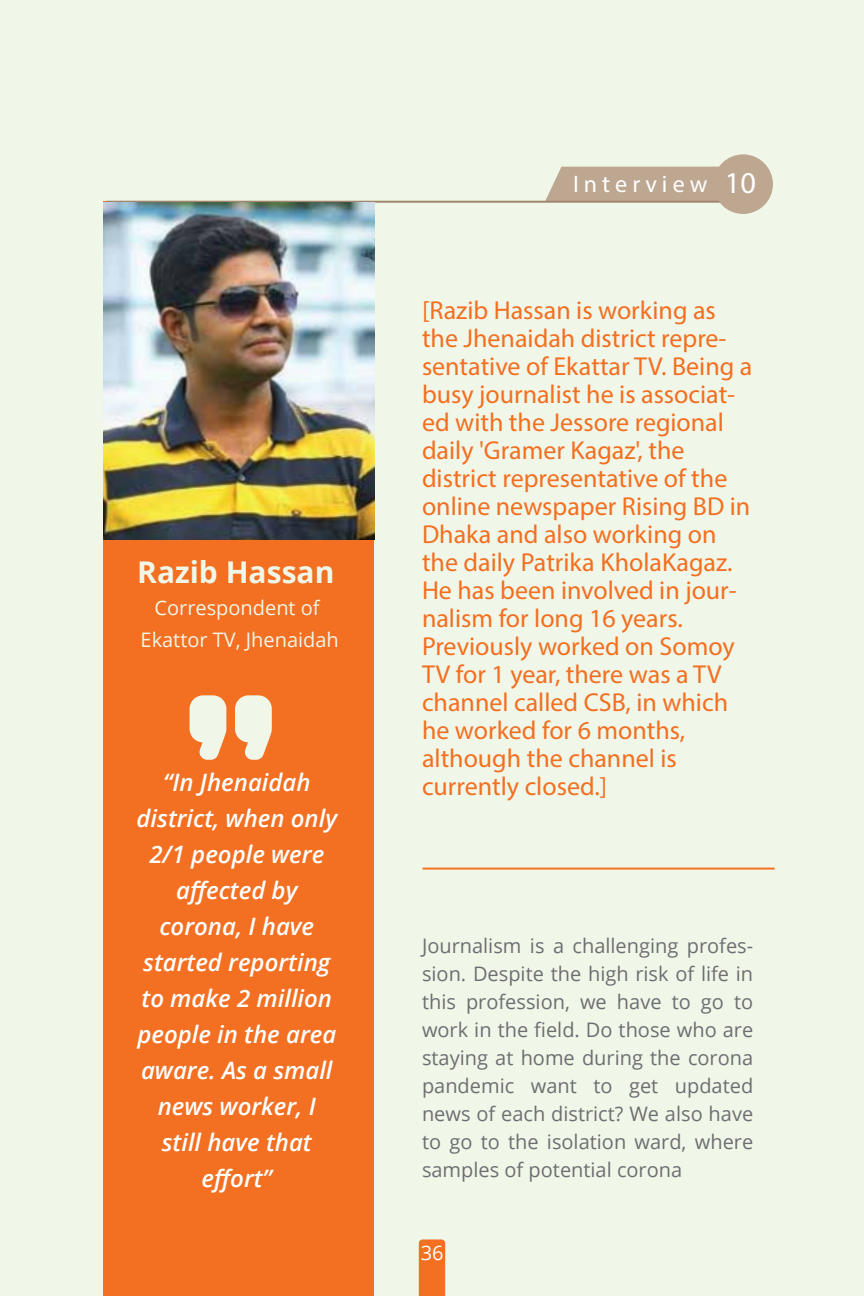
<style>
.page{position:relative;width:864px;height:1296px;background:#f0f7e8}
.page>*{position:absolute;margin:0;border:0;box-sizing:border-box;transform-origin:0 0}
.t1{font:700 30px "Open Sans";color:#f0f7e8}
.t2{font:26px/28px "Myriad Pro";color:#f36f21}
.t3{font:italic 600 24px/36px "Open Sans";color:#fff;text-align:center}
.t4{font:24px "Myriad Pro";color:#fff}
.t5{font:20px/28px "Open Sans";color:#6d6e71;text-align:justify}
.t6{font:20px/32px "Open Sans";color:#f0f7e8;text-align:center}
.t7{font:20px "Open Sans";color:#fff}
.s1{font-size:30.4px}
</style>
<div class="page">
<div style="left:104px;top:202px;width:270px;height:1094px;background:#f36f21"></div>
<svg style="left:545px;top:167px;width:173px;height:34px;background:#bfaa94"></svg>
<hr style="left:107px;top:201px;width:626px;height:2px;background:#a1866d">
<div style="left:713px;top:154px;width:60px;height:60px;background:#bda791;border-radius:50%"></div>
<img style="left:104px;top:202px;width:270px;height:337px">
<svg style="left:419px;top:1239px;width:26px;height:57px"></svg>
<svg style="left:235px;top:695px;width:37px;height:65px"></svg>
<svg style="left:190px;top:695px;width:36px;height:65px"></svg>
<hr style="left:423px;top:868px;width:352px;height:2px;background:#f36f21">
<p class="t1" style="left:137px;top:551px;width:199px">Razib Hassan</p>
<p class="t6" style="left:141px;top:591px;width:200px">Correspondent of<br>Ekattor TV, Jhenaidah</p>
<p class="t3" style="left:137px;top:764px;width:202px">“In Jhenaidah district, when only<br>2/1 people were affected by corona, I have started reporting to make 2 million people in the area aware. As a small news worker, I still have that effort”</p>
<p class="t4" style="left:573px;top:169px;width:185px">I n t e r v i e w <span class="s1">10</span></p>
<p class="t2" style="left:422px;top:296px;width:332px">[Razib Hassan is working as the Jhenaidah district repre&shy;sentative of Ekattar TV. Being a busy journalist he is associat&shy;ed with the Jessore regional daily 'Gramer Kagaz', the district representative of the online newspaper Rising BD in<br>Dhaka and also working on the daily Patrika KholaKagaz.<br>He has been involved in jour&shy;nalism for long 16 years.<br>Previously worked on Somoy<br>TV for 1 year, there was a TV channel called CSB, in which he worked for 6 months, although the channel is currently closed.]</p>
<p class="t5" style="left:422px;top:931px;width:333px">Journalism is a challenging profes&shy;sion. Despite the high risk of life in this profession, we have to go to work in the field. Do those who are staying at home during the corona pandemic want to get updated news of each district? We also have to go to the isolation ward, where samples of potential corona</p>
<p class="t7" style="left:421px;top:1239px;width:24px">36</p>
</div>
